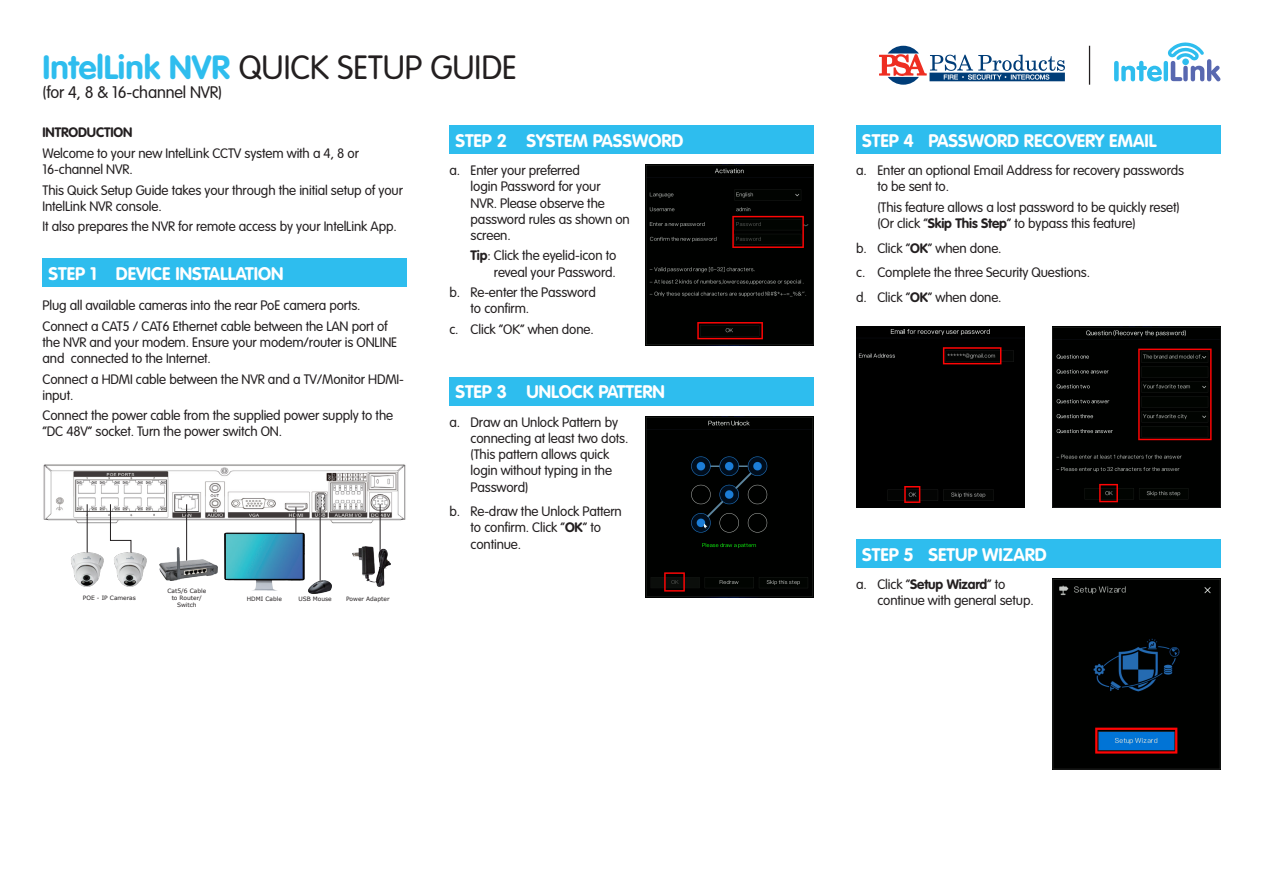
<style>
.page{position:relative;width:1263px;height:893px;background:#fff}
.page>*{position:absolute;margin:0;border:0;box-sizing:border-box;transform-origin:0 0}
.t1{font:300 33.15px "VAG Rounded";color:#231f20}
.t2{font:700 18px "VAG Rounded";color:#fff}
.Paragraph_Style_1{font:300 16.5px "VAG Rounded";letter-spacing:-.01em;color:#231f20}
.Paragraph_Style_1-2{font:300 13.5px/16.2px "VAG Rounded";letter-spacing:-.01em;color:#231f20}
.Paragraph_Style_1-3{font:700 13.5px "VAG Rounded";letter-spacing:-.01em;color:#231f20}
.t3{font:5.85px/7.1px "Verdana";color:#231f20;text-align:center}
.s1{font-weight:700;color:#2ebdee}
.s2{font-weight:700}
</style>
<div class="page">
<div style="left:43px;top:258px;width:364px;height:29px;background:#2ebdee"></div>
<img style="left:43px;top:464px;width:363px;height:59px">
<hr style="left:87px;top:504px;width:1px;height:58px;background:#231f20">
<svg style="left:110px;top:503px;width:22px;height:48px"></svg>
<hr style="left:186px;top:504px;width:1px;height:58px;background:#231f20">
<hr style="left:380px;top:504px;width:1px;height:58px;background:#231f20">
<hr style="left:296px;top:507px;width:1px;height:55px;background:#231f20">
<hr style="left:320px;top:507px;width:1px;height:75px;background:#231f20">
<img style="left:352px;top:546px;width:39px;height:40px">
<img style="left:159px;top:547px;width:58px;height:34px">
<img style="left:308px;top:580px;width:24px;height:13px">
<img style="left:224px;top:533px;width:81px;height:58px">
<img style="left:71px;top:551px;width:33px;height:36px">
<img style="left:114px;top:551px;width:33px;height:36px">
<div style="left:449px;top:125px;width:365px;height:29px;background:#2ebdee"></div>
<img style="left:645px;top:165px;width:169px;height:181px">
<div style="left:449px;top:377px;width:365px;height:29px;background:#2ebdee"></div>
<img style="left:645px;top:416px;width:169px;height:181px">
<div style="left:856px;top:125px;width:364px;height:29px;background:#2ebdee"></div>
<div style="left:856px;top:327px;width:168px;height:181px;background:#000"></div>
<img style="left:1052px;top:327px;width:168px;height:181px">
<div style="left:856px;top:539px;width:364px;height:29px;background:#2ebdee"></div>
<img style="left:1052px;top:578px;width:168px;height:192px">
<svg style="left:879px;top:46px;width:186px;height:39px"></svg>
<svg style="left:1114px;top:42px;width:106px;height:39px"></svg>
<div style="left:1182px;top:59px;width:7px;height:6px;background:#2ebdee;border-radius:50%"></div>
<hr style="left:1089px;top:46px;width:1px;height:39px;background:#231f20">
<p class="t1" style="left:43px;top:48px;width:476px"><span class="s1">IntelLink NVR</span> QUICK SETUP GUIDE</p>
<p class="Paragraph_Style_1" style="left:43px;top:83px;width:181px">(for 4, 8 &amp; 16-channel NVR)</p>
<p class="Paragraph_Style_1-3" style="left:43px;top:125px;width:91px">INTRODUCTION</p>
<p class="Paragraph_Style_1-2" style="left:43px;top:145px;width:318px">Welcome to your new IntelLink CCTV system with a 4, 8 or<br>16-channel NVR.</p>
<p class="Paragraph_Style_1-2" style="left:43px;top:182px;width:362px">This Quick Setup Guide takes your through the initial setup of your<br>IntelLink NVR console.</p>
<p class="Paragraph_Style_1-2" style="left:43px;top:218px;width:356px">It also prepares the NVR for remote access by your IntelLink App.</p>
<p class="t2" style="left:49px;top:263px;width:236px">STEP 1 DEVICE INSTALLATION</p>
<p class="Paragraph_Style_1-2" style="left:43px;top:297px;width:320px">Plug all available cameras into the rear PoE camera ports.</p>
<p class="Paragraph_Style_1-2" style="left:43px;top:318px;width:356px">Connect a CAT5 / CAT6 Ethernet cable between the LAN port of the NVR and your modem. Ensure your modem/router is ONLINE and connected to the Internet.</p>
<p class="Paragraph_Style_1-2" style="left:43px;top:371px;width:363px">Connect a HDMI cable between the NVR and a TV/Monitor HDMI&shy;input.</p>
<p class="Paragraph_Style_1-2" style="left:43px;top:407px;width:352px">Connect the power cable from the supplied power supply to the “DC 48V” socket. Turn the power switch ON.</p>
<p class="t3" style="left:167px;top:587px;width:40px">Cat5/6 Cable to Router/<br>Switch</p>
<p class="t3" style="left:83px;top:594px;width:54px">POE - IP Cameras</p>
<p class="t3" style="left:247px;top:595px;width:37px">HDMI Cable</p>
<p class="t3" style="left:298px;top:595px;width:35px">USB Mouse</p>
<p class="t3" style="left:346px;top:595px;width:45px">Power Adapter</p>
<p class="t2" style="left:455px;top:130px;width:230px">STEP 2 SYSTEM PASSWORD</p>
<p class="Paragraph_Style_1-2" style="left:471px;top:162px;width:161px;text-indent:-21px">a. Enter your preferred<br>login Password for your<br>NVR. Please observe the password rules as shown on screen.</p>
<p class="Paragraph_Style_1-2" style="left:471px;top:248px;width:147px;text-align:right"><span class="s2">Tip</span>: Click the eyelid-icon to reveal your Password.</p>
<p class="Paragraph_Style_1-2" style="left:471px;top:284px;width:127px;text-indent:-21px">b. Re-enter the Password to confirm.</p>
<p class="Paragraph_Style_1-2" style="left:449px;top:321px;width:146px">c. Click “OK” when done.</p>
<p class="t2" style="left:455px;top:381px;width:211px">STEP 3 UNLOCK PATTERN</p>
<p class="Paragraph_Style_1-2" style="left:471px;top:414px;width:159px;text-indent:-21px">a. Draw an Unlock Pattern by connecting at least two dots. (This pattern allows quick login without typing in the<br>Password)</p>
<p class="Paragraph_Style_1-2" style="left:471px;top:503px;width:153px;text-indent:-21px">b. Re-draw the Unlock Pattern to confirm. Click “<span class="s2">OK</span>” to continue.</p>
<p class="t2" style="left:862px;top:130px;width:296px">STEP 4 PASSWORD RECOVERY EMAIL</p>
<p class="Paragraph_Style_1-2" style="left:877px;top:162px;width:308px;text-indent:-21px">a. Enter an optional Email Address for recovery passwords to be sent to.</p>
<p class="Paragraph_Style_1-2" style="left:877px;top:199px;width:304px">(This feature allows a lost password to be quickly reset) (Or click “<span class="s2">Skip This Step</span>” to bypass this feature)</p>
<p class="Paragraph_Style_1-2" style="left:856px;top:240px;width:147px">b. Click “<span class="s2">OK</span>” when done.</p>
<p class="Paragraph_Style_1-2" style="left:856px;top:265px;width:235px">c. Complete the three Security Questions.</p>
<p class="Paragraph_Style_1-2" style="left:856px;top:289px;width:147px">d. Click “<span class="s2">OK</span>” when done.</p>
<p class="t2" style="left:862px;top:544px;width:186px">STEP 5 SETUP WIZARD</p>
<p class="Paragraph_Style_1-2" style="left:877px;top:576px;width:158px;text-indent:-21px">a. Click “<span class="s2">Setup Wizard</span>” to continue with general setup.</p>
</div>
